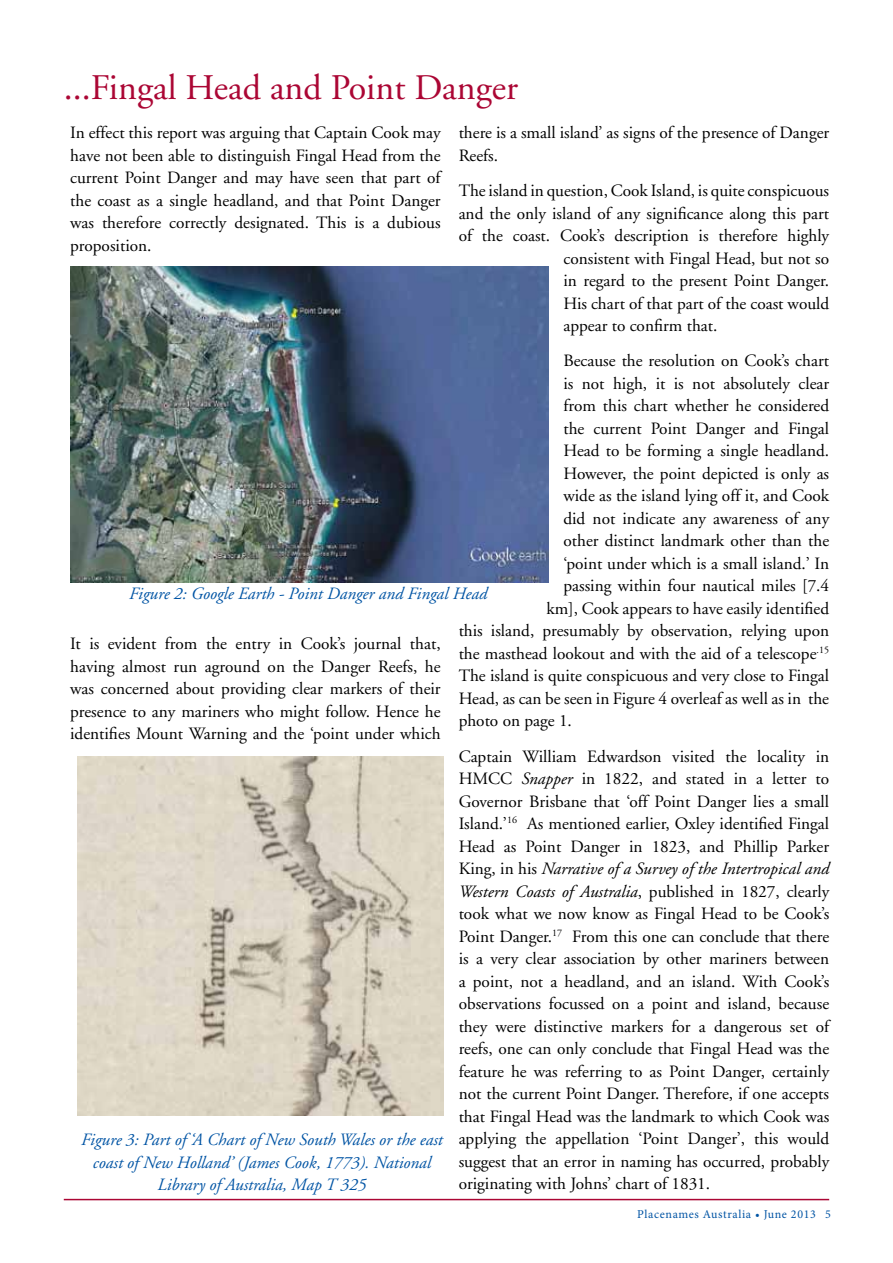
<style>
.page{position:relative;width:893px;height:1263px;background:#fff}
.page>*{position:absolute;margin:0;border:0;box-sizing:border-box;transform-origin:0 0}
.t1{font:36px "Adobe Garamond";color:#ab0634}
.t2{font:17.25px/22.5px "Adobe Garamond";color:#000;text-align:justify}
.t3{font:italic 17.25px/22.5px "Adobe Garamond";color:#0054a4;text-align:center}
.t4{font:12px "Minion Pro";letter-spacing:.05em;color:#0054a4}
.s1{font-style:italic}
</style>
<div class="page">
<hr style="left:64px;top:1199px;width:765px;height:1px;background:#ab0634">
<img style="left:70px;top:267px;width:478px;height:316px">
<img style="left:78px;top:757px;width:366px;height:359px">
<h1 class="t1" style="left:64px;top:68px;width:456px">...Fingal Head and Point Danger</h1>
<p class="t2" style="left:459px;top:122px;width:372px">there is a small island’ as signs of the presence of Danger<br>Reefs.</p>
<p class="t2" style="left:459px;top:180px;width:372px">The island in question, Cook Island, is quite conspicuous</p>
<p class="t2" style="left:459px;top:202px;width:372px">and the only island of any significance along this part</p>
<p class="t2" style="left:459px;top:225px;width:372px">of the coast. Cook’s description is therefore highly</p>
<p class="t2" style="left:563px;top:247px;width:267px">consistent with Fingal Head, but not so</p>
<p class="t2" style="left:563px;top:270px;width:267px">in regard to the present Point Danger.</p>
<p class="t2" style="left:563px;top:292px;width:267px">His chart of that part of the coast would</p>
<p class="t2" style="left:563px;top:315px;width:156px">appear to confirm that.</p>
<p class="t2" style="left:563px;top:350px;width:267px">Because the resolution on Cook’s chart</p>
<p class="t2" style="left:563px;top:373px;width:267px">is not high, it is not absolutely clear</p>
<p class="t2" style="left:563px;top:395px;width:267px">from this chart whether he considered</p>
<p class="t2" style="left:563px;top:418px;width:267px">the current Point Danger and Fingal</p>
<p class="t2" style="left:563px;top:440px;width:267px">Head to be forming a single headland.</p>
<p class="t2" style="left:563px;top:462px;width:267px">However, the point depicted is only as</p>
<p class="t2" style="left:563px;top:485px;width:267px">wide as the island lying off it, and Cook</p>
<p class="t2" style="left:563px;top:507px;width:267px">did not indicate any awareness of any</p>
<p class="t2" style="left:563px;top:530px;width:267px">other distinct landmark other than the</p>
<p class="t2" style="left:563px;top:552px;width:267px">‘point under which is a small island.’ In</p>
<p class="t2" style="left:563px;top:575px;width:267px">passing within four nautical miles [7.4</p>
<p class="t2" style="left:546px;top:597px;width:284px">km], Cook appears to have easily identified</p>
<p class="t2" style="left:459px;top:620px;width:372px">this island, presumably by observation, relying upon</p>
<p class="t2" style="left:459px;top:642px;width:372px">the masthead lookout and with the aid of a telescope<sup>.15</sup></p>
<p class="t2" style="left:459px;top:665px;width:372px">The island is quite conspicuous and very close to Fingal</p>
<p class="t2" style="left:459px;top:688px;width:372px">Head, as can be seen in Figure 4 overleaf as well as in the</p>
<p class="t2" style="left:459px;top:710px;width:115px">photo on page 1.</p>
<p class="t2" style="left:459px;top:745px;width:372px">Captain William Edwardson visited the locality in HMCC <span class="s1">Snapper</span> in 1822, and stated in a letter to Governor Brisbane that ‘off Point Danger lies a small Island.’<sup>16</sup> As mentioned earlier, Oxley identified Fingal Head as Point Danger in 1823, and Phillip Parker King, in his <span class="s1">Narrative of a Survey of the Intertropical and Western Coasts of Australia</span>, published in 1827, clearly took what we now know as Fingal Head to be Cook’s Point Danger.<sup>17</sup> From this one can conclude that there is a very clear association by other mariners between a point, not a headland, and an island. With Cook’s observations focussed on a point and island, because they were distinctive markers for a dangerous set of reefs, one can only conclude that Fingal Head was the feature he was referring to as Point Danger, certainly not the current Point Danger. Therefore, if one accepts that Fingal Head was the landmark to which Cook was applying the appellation ‘Point Danger’, this would suggest that an error in naming has occurred, probably originating with Johns’ chart of 1831.</p>
<p class="t2" style="left:70px;top:122px;width:372px">In effect this report was arguing that Captain Cook may have not been able to distinguish Fingal Head from the current Point Danger and may have seen that part of the coast as a single headland, and that Point Danger was therefore correctly designated. This is a dubious proposition.</p>
<p class="t3" style="left:129px;top:583px;width:360px">Figure 2: Google Earth - Point Danger and Fingal Head</p>
<p class="t2" style="left:70px;top:633px;width:372px">It is evident from the entry in Cook’s journal that, having almost run aground on the Danger Reefs, he was concerned about providing clear markers of their presence to any mariners who might follow. Hence he identifies Mount Warning and the ‘point under which</p>
<p class="t3" style="left:81px;top:1129px;width:363px">Figure 3: Part of ‘A Chart of New South Wales or the east coast of New Holland’ (James Cook, 1773). National<br>Library of Australia, Map T 325</p>
<p class="t4" style="left:637px;top:1206px;width:195px">Placenames Australia • June 2013 5</p>
</div>
